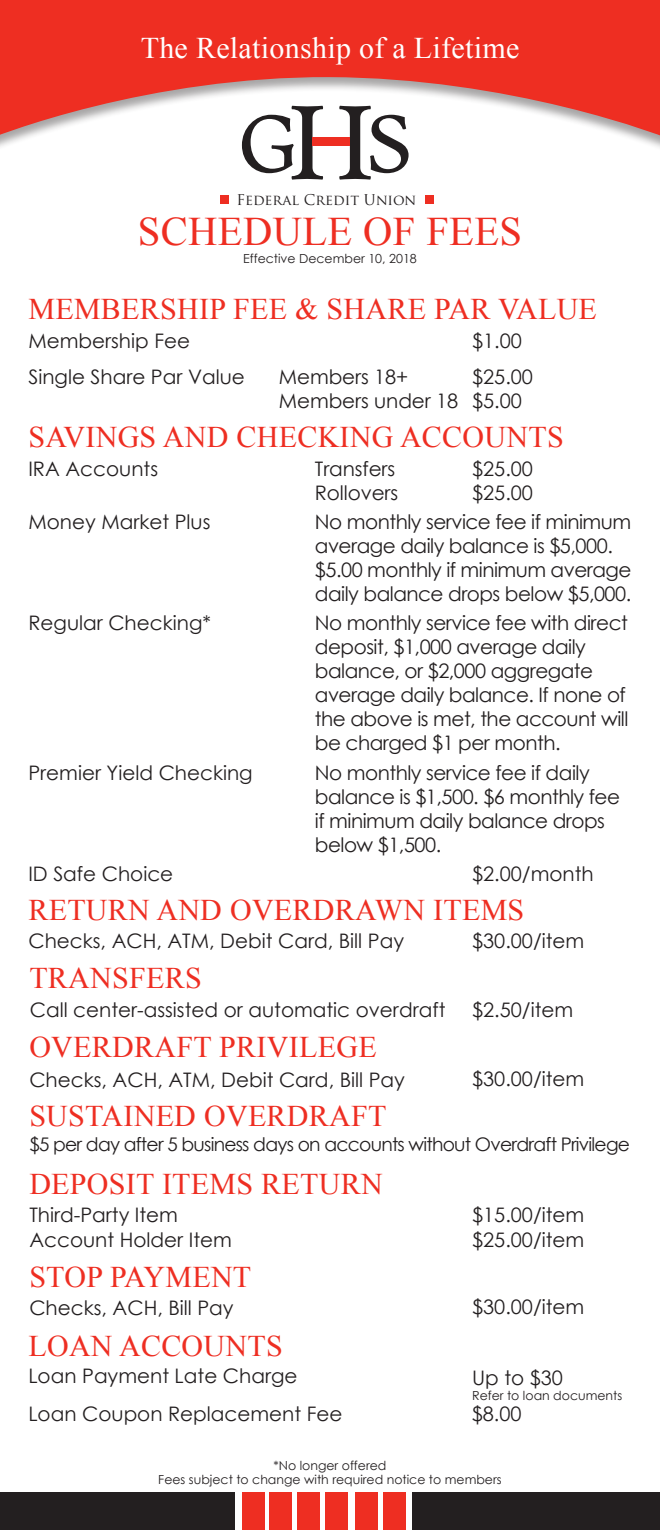
<style>
.page{position:relative;width:660px;height:1530px;background:#fff}
.page>*{position:absolute;margin:0;border:0;box-sizing:border-box;transform-origin:0 0}
.t1{font:40.5px "Times New Roman";letter-spacing:.01em;color:#ee2e22}
.t2{font:30px "Times New Roman";letter-spacing:.01em;color:#ee2e22}
.t3{font:30px "Times New Roman";letter-spacing:.01em;color:#fff}
.t4{font:20px "Century Gothic";letter-spacing:-.005em;color:#231f20}
.t5{font:20px/24px "Century Gothic";letter-spacing:-.025em;color:#231f20}
.t6{font:18.75px "Century Gothic";letter-spacing:-.04em;color:#231f20}
.t7{font:14.5px "Trajan Pro";color:#231f20}
.t8{font:12.5px "Century Gothic";color:#231f20}
</style>
<div class="page">
<svg style="left:0;top:0;width:660px;height:145px;fill:#ee2e22"></svg>
<div style="left:242px;top:1492px;width:23px;height:38px;background:#ee2e22"></div>
<div style="left:0;top:1492px;width:235px;height:38px;background:#231f20"></div>
<div style="left:413px;top:1492px;width:247px;height:38px;background:#231f20"></div>
<div style="left:297px;top:1492px;width:23px;height:38px;background:#ee2e22"></div>
<div style="left:355px;top:1492px;width:23px;height:38px;background:#ee2e22"></div>
<div style="left:270px;top:1492px;width:22px;height:38px;background:#ee2e22"></div>
<div style="left:325px;top:1492px;width:23px;height:38px;background:#ee2e22"></div>
<div style="left:383px;top:1492px;width:22px;height:38px;background:#ee2e22"></div>
<div style="left:220px;top:196px;width:8px;height:8px;background:#ee2e22"></div>
<div style="left:425px;top:196px;width:8px;height:8px;background:#ee2e22"></div>
<svg style="left:242px;top:106px;width:167px;height:74px"></svg>
<div style="left:312px;top:137px;width:38px;height:9px;background:#ee2e22"></div>
<p class="t3" style="left:141px;top:28px;width:380px">The Relationship of a Lifetime</p>
<p class="t7" style="left:237px;top:190px;width:181px">Federal Credit Union</p>
<p class="t1" style="left:138px;top:205px;width:386px">SCHEDULE OF FEES</p>
<p class="t8" style="left:243px;top:249px;width:175px">Effective December 10, 2018</p>
<p class="t2" style="left:28px;top:289px;width:570px">MEMBERSHIP FEE &amp; SHARE PAR VALUE</p>
<p class="t4" style="left:28px;top:327px;width:163px">Membership Fee</p>
<p class="t4" style="left:28px;top:363px;width:218px">Single Share Par Value</p>
<p class="t4" style="left:472px;top:327px;width:51px">$1.00</p>
<p class="t4" style="left:472px;top:363px;width:62px">$25.00</p>
<p class="t4" style="left:472px;top:387px;width:51px">$5.00</p>
<p class="t2" style="left:28px;top:416px;width:537px">SAVINGS AND CHECKING ACCOUNTS</p>
<p class="t4" style="left:279px;top:363px;width:131px">Members 18+</p>
<p class="t4" style="left:279px;top:387px;width:181px">Members under 18</p>
<p class="t4" style="left:28px;top:455px;width:131px">IRA Accounts</p>
<p class="t4" style="left:315px;top:455px;width:82px">Transfers</p>
<p class="t4" style="left:315px;top:479px;width:85px">Rollovers</p>
<p class="t4" style="left:472px;top:455px;width:62px">$25.00</p>
<p class="t4" style="left:472px;top:479px;width:62px">$25.00</p>
<p class="t4" style="left:28px;top:508px;width:184px">Money Market Plus</p>
<p class="t5" style="left:315px;top:510px;width:318px">No monthly service fee if minimum average daily balance is $5,000.</p>
<p class="t5" style="left:315px;top:558px;width:318px">$5.00 monthly if minimum average daily balance drops below $5,000.</p>
<p class="t4" style="left:28px;top:609px;width:184px">Regular Checking*</p>
<p class="t5" style="left:315px;top:611px;width:315px">No monthly service fee with direct deposit, $1,000 average daily balance, or $2,000 aggregate average daily balance. If none of the above is met, the account will be charged $1 per month.</p>
<p class="t4" style="left:28px;top:758px;width:226px">Premier Yield Checking</p>
<p class="t5" style="left:315px;top:760px;width:307px">No monthly service fee if daily balance is $1,500. $6 monthly fee if minimum daily balance drops below $1,500.</p>
<p class="t4" style="left:28px;top:860px;width:146px">ID Safe Choice</p>
<p class="t4" style="left:472px;top:860px;width:123px">$2.00/month</p>
<p class="t2" style="left:28px;top:889px;width:497px">RETURN AND OVERDRAWN ITEMS</p>
<p class="t4" style="left:28px;top:927px;width:377px">Checks, ACH, ATM, Debit Card, Bill Pay</p>
<p class="t4" style="left:472px;top:927px;width:114px">$30.00/item</p>
<p class="t2" style="left:29px;top:957px;width:174px">TRANSFERS</p>
<p class="t4" style="left:30px;top:996px;width:417px">Call center-assisted or automatic overdraft</p>
<p class="t4" style="left:472px;top:996px;width:103px">$2.50/item</p>
<p class="t2" style="left:29px;top:1027px;width:349px">OVERDRAFT PRIVILEGE</p>
<p class="t4" style="left:29px;top:1065px;width:377px">Checks, ACH, ATM, Debit Card, Bill Pay</p>
<p class="t4" style="left:472px;top:1065px;width:114px">$30.00/item</p>
<p class="t2" style="left:29px;top:1096px;width:359px">SUSTAINED OVERDRAFT</p>
<p class="t6" style="left:29px;top:1132px;width:602px">$5 per day after 5 business days on accounts without Overdraft Privilege</p>
<p class="t2" style="left:29px;top:1164px;width:355px">DEPOSIT ITEMS RETURN</p>
<p class="t4" style="left:29px;top:1201px;width:150px">Third-Party Item</p>
<p class="t4" style="left:472px;top:1201px;width:114px">$15.00/item</p>
<p class="t4" style="left:29px;top:1226px;width:204px">Account Holder Item</p>
<p class="t4" style="left:472px;top:1225px;width:114px">$25.00/item</p>
<p class="t2" style="left:29px;top:1257px;width:223px">STOP PAYMENT</p>
<p class="t4" style="left:29px;top:1293px;width:206px">Checks, ACH, Bill Pay</p>
<p class="t2" style="left:28px;top:1326px;width:256px">LOAN ACCOUNTS</p>
<p class="t4" style="left:28px;top:1362px;width:271px">Loan Payment Late Charge</p>
<p class="t4" style="left:472px;top:1364px;width:92px">Up to $30</p>
<p class="t8" style="left:472px;top:1387px;width:152px">Refer to loan documents</p>
<p class="t4" style="left:28px;top:1400px;width:316px">Loan Coupon Replacement Fee</p>
<p class="t4" style="left:472px;top:1400px;width:51px">$8.00</p>
<p class="t4" style="left:472px;top:1293px;width:114px">$30.00/item</p>
<p class="t8" style="left:274px;top:1457px;width:114px">*No longer offered</p>
<p class="t8" style="left:158px;top:1471px;width:345px">Fees subject to change with required notice to members</p>
</div>
